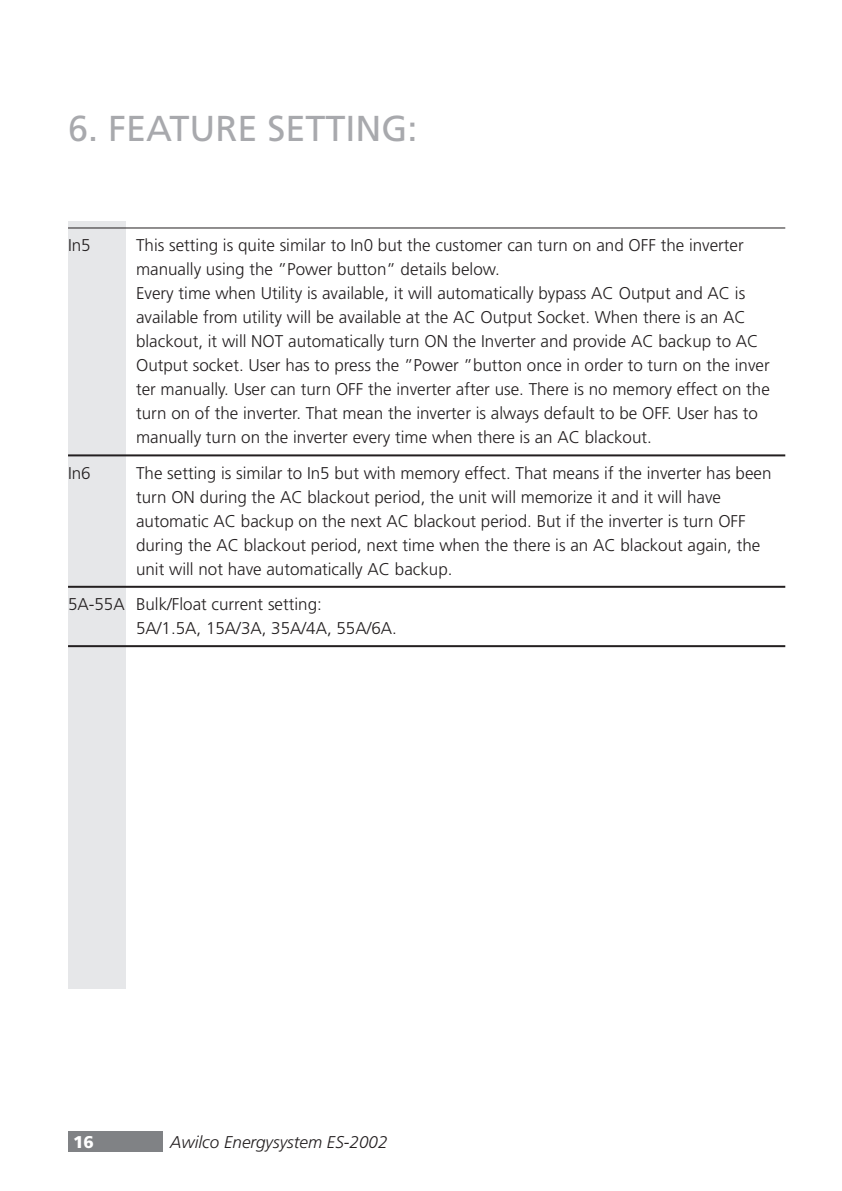
<style>
.page{position:relative;width:842px;height:1191px;background:#fff}
.page>*{position:absolute;margin:0;border:0;box-sizing:border-box;transform-origin:0 0}
.t1{font:36px "Frutiger";color:#a8a9ad}
.t2{font:300 17px/24px "Frutiger";color:#231f20}
.t3{font:italic 300 17px "Frutiger";color:#231f20}
.t4{font:900 17px "Frutiger";color:#fff}
</style>
<div class="page">
<div style="left:68px;top:1131px;width:94px;height:21px;background:#808285"></div>
<div style="left:68px;top:221px;width:57px;height:767px;background:#e6e7e9"></div>
<hr style="left:68px;top:227px;width:717px;height:1px;background:#231f20">
<hr style="left:68px;top:454px;width:717px;height:2px;background:#231f20">
<hr style="left:68px;top:586px;width:717px;height:2px;background:#231f20">
<hr style="left:68px;top:645px;width:717px;height:2px;background:#231f20">
<p class="t1" style="left:68px;top:108px;width:351px">6. FEATURE SETTING:</p>
<p class="t2" style="left:68px;top:233px;width:24px">In5</p>
<p class="t2" style="left:136px;top:233px;width:609px">This setting is quite similar to In0 but the customer can turn on and OFF the inverter manually using the ”Power button” details below.</p>
<p class="t2" style="left:136px;top:281px;width:635px">Every time when Utility is available, it will automatically bypass AC Output and AC is available from utility will be available at the AC Output Socket. When there is an AC blackout, it will NOT automatically turn ON the Inverter and provide AC backup to AC Output socket. User has to press the ”Power ”button once in order to turn on the inver ter manually. User can turn OFF the inverter after use. There is no memory effect on the turn on of the inverter. That mean the inverter is always default to be OFF. User has to manually turn on the inverter every time when there is an AC blackout.</p>
<p class="t2" style="left:68px;top:461px;width:24px">In6</p>
<p class="t2" style="left:136px;top:461px;width:637px">The setting is similar to In5 but with memory effect. That means if the inverter has been turn ON during the AC blackout period, the unit will memorize it and it will have automatic AC backup on the next AC blackout period. But if the inverter is turn OFF during the AC blackout period, next time when the there is an AC blackout again, the unit will not have automatically AC backup.</p>
<p class="t2" style="left:136px;top:592px;width:262px;text-indent:-68px">5A-55A Bulk/Float current setting:<br>5A/1.5A, 15A/3A, 35A/4A, 55A/6A.</p>
<p class="t4" style="left:73px;top:1131px;width:22px">16</p>
<p class="t3" style="left:170px;top:1132px;width:219px">Awilco Energysystem ES-2002</p>
</div>
